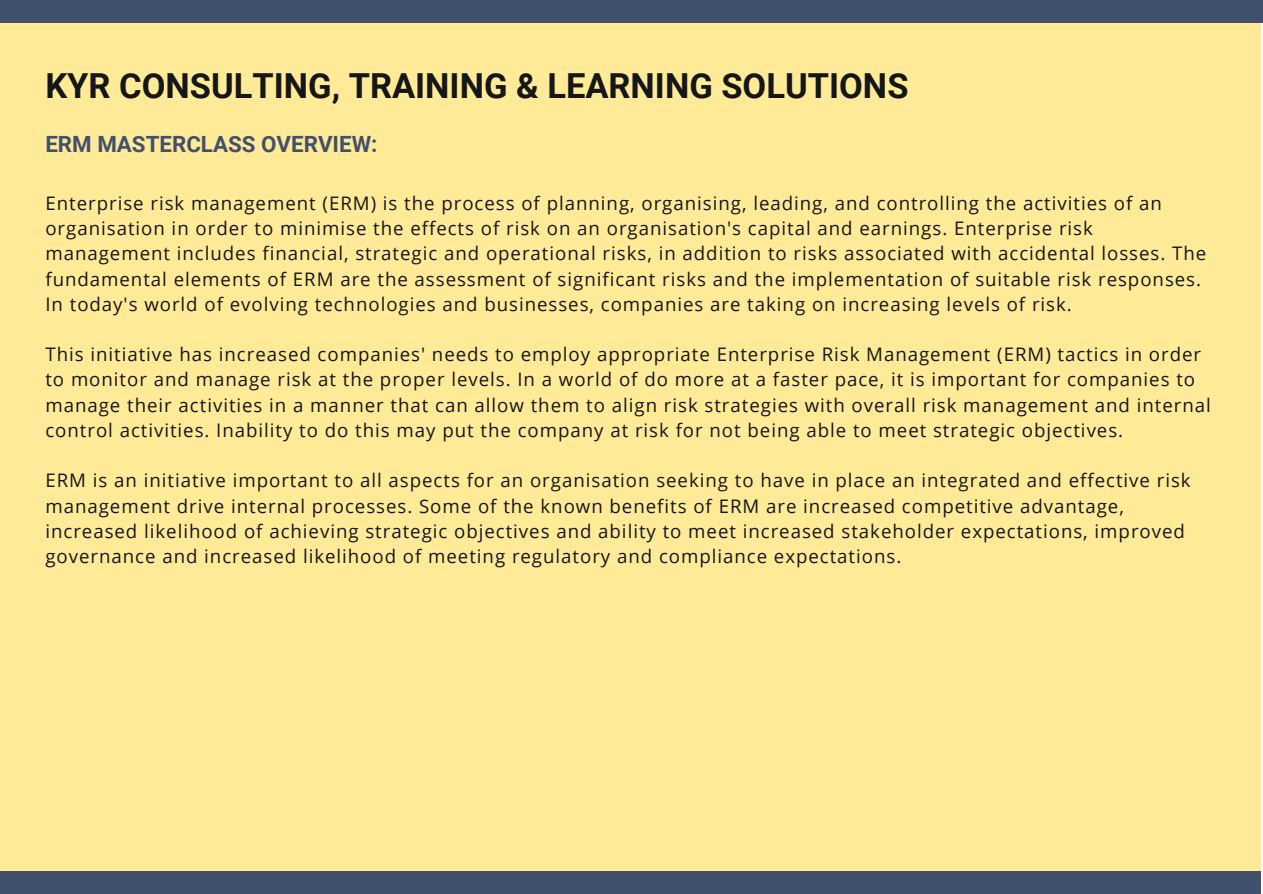
<style>
.page{position:relative;width:1263px;height:894px;background:#fff}
.page>*{position:absolute;margin:0;border:0;box-sizing:border-box;transform-origin:0 0}
.t1{font:700 34.5px "Roboto";color:#141617}
.t2{font:700 22.35px "Roboto";color:#42516b}
.t3{font:18.6px/25.2px "Open Sans";letter-spacing:.05em;color:#141617}
</style>
<div class="page">
<div style="left:0;top:0;width:1261px;height:893px;background:#ffea97"></div>
<div style="left:0;top:870px;width:1261px;height:23px;background:#42516b"></div>
<div style="left:0;top:0;width:1263px;height:23px;background:#42516b"></div>
<h1 class="t1" style="left:45px;top:66px;width:865px">KYR CONSULTING, TRAINING &amp; LEARNING SOLUTIONS</h1>
<p class="t2" style="left:45px;top:131px;width:334px">ERM MASTERCLASS OVERVIEW:</p>
<p class="t3" style="left:45px;top:190px;width:1162px">Enterprise risk management (ERM) is the process of planning, organising, leading, and controlling the activities of an organisation in order to minimise the effects of risk on an organisation's capital and earnings. Enterprise risk management includes financial, strategic and operational risks, in addition to risks associated with accidental losses. The fundamental elements of ERM are the assessment of significant risks and the implementation of suitable risk responses.<br>In today's world of evolving technologies and businesses, companies are taking on increasing levels of risk.</p>
<p class="t3" style="left:45px;top:341px;width:1167px">This initiative has increased companies' needs to employ appropriate Enterprise Risk Management (ERM) tactics in order to monitor and manage risk at the proper levels. In a world of do more at a faster pace, it is important for companies to manage their activities in a manner that can allow them to align risk strategies with overall risk management and internal control activities. Inability to do this may put the company at risk for not being able to meet strategic objectives.</p>
<p class="t3" style="left:45px;top:467px;width:1147px">ERM is an initiative important to all aspects for an organisation seeking to have in place an integrated and effective risk management drive internal processes. Some of the known benefits of ERM are increased competitive advantage, increased likelihood of achieving strategic objectives and ability to meet increased stakeholder expectations, improved governance and increased likelihood of meeting regulatory and compliance expectations.</p>
</div>
